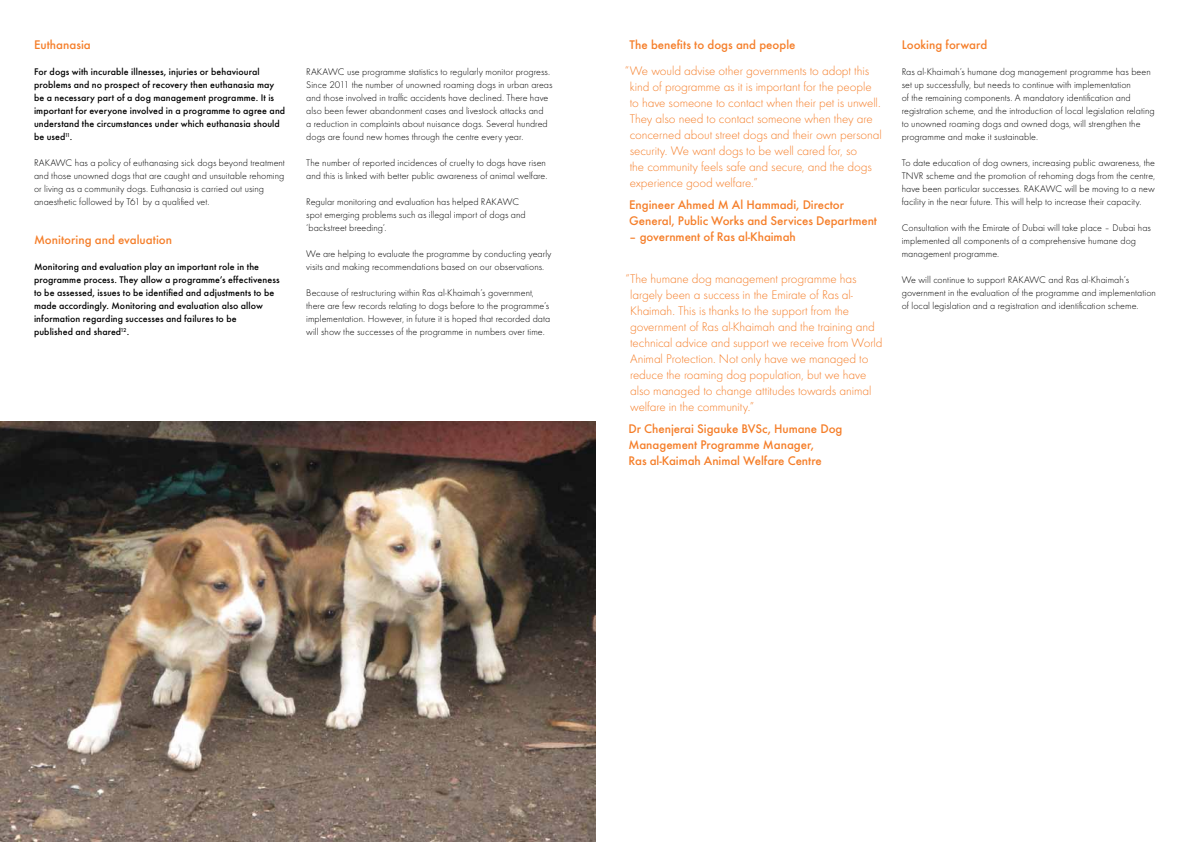
<style>
.page{position:relative;width:1191px;height:842px;background:#fff}
.page>*{position:absolute;margin:0;border:0;box-sizing:border-box;transform-origin:0 0}
.t1{font:300 13px/16px "Futura Round";letter-spacing:-.005em;color:#f57e29}
.t2{font:500 13px/16px "Futura Round";letter-spacing:-.005em;color:#f57e29}
.t3{font:300 10px/13px "Futura Round";letter-spacing:.005em;color:#000}
.t4{font:500 10px/13px "Futura Round";letter-spacing:.01em;color:#000}
</style>
<div class="page">
<img style="left:0;top:421px;width:595px;height:421px">
<h1 class="t2" style="left:34px;top:36px;width:58px">Euthanasia</h1>
<p class="t4" style="left:34px;top:64px;width:253px">For dogs with incurable illnesses, injuries or behavioural problems and no prospect of recovery then euthanasia may be a necessary part of a dog management programme. It is important for everyone involved in a programme to agree and understand the circumstances under which euthanasia should be used<sup>11</sup>.</p>
<p class="t3" style="left:34px;top:156px;width:252px">RAKAWC has a policy of euthanasing sick dogs beyond treatment and those unowned dogs that are caught and unsuitable rehoming or living as a community dogs. Euthanasia is carried out using anaesthetic followed by T61 by a qualified vet.</p>
<h1 class="t2" style="left:34px;top:231px;width:139px">Monitoring and evaluation</h1>
<p class="t4" style="left:34px;top:259px;width:247px">Monitoring and evaluation play an important role in the programme process. They allow a programme’s effectiveness to be assessed, issues to be identified and adjustments to be made accordingly. Monitoring and evaluation also allow information regarding successes and failures to be<br>published and shared<sup>12</sup>.</p>
<p class="t3" style="left:306px;top:65px;width:248px">RAKAWC use programme statistics to regularly monitor progress.<br>Since 2011 the number of unowned roaming dogs in urban areas and those involved in traffic accidents have declined. There have also been fewer abandonment cases and livestock attacks and<br>a reduction in complaints about nuisance dogs. Several hundred dogs are found new homes through the centre every year.</p>
<p class="t3" style="left:306px;top:156px;width:243px">The number of reported incidences of cruelty to dogs have risen and this is linked with better public awareness of animal welfare.</p>
<p class="t3" style="left:306px;top:195px;width:221px">Regular monitoring and evaluation has helped RAKAWC spot emerging problems such as illegal import of dogs and ‘backstreet breeding’.</p>
<p class="t3" style="left:306px;top:247px;width:247px">We are helping to evaluate the programme by conducting yearly visits and making recommendations based on our observations.</p>
<p class="t3" style="left:306px;top:286px;width:245px">Because of restructuring within Ras al-Khaimah’s government, there are few records relating to dogs before to the programme’s implementation. However, in future it is hoped that recorded data will show the successes of the programme in numbers over time.</p>
<h1 class="t2" style="left:629px;top:36px;width:168px">The benefits to dogs and people</h1>
<h1 class="t2" style="left:901px;top:36px;width:87px">Looking forward</h1>
<p class="t3" style="left:901px;top:65px;width:254px">Ras al-Khaimah’s humane dog management programme has been set up successfully, but needs to continue with implementation<br>of the remaining components. A mandatory identification and registration scheme, and the introduction of local legislation relating to unowned roaming dogs and owned dogs, will strengthen the programme and make it sustainable.</p>
<p class="t3" style="left:901px;top:156px;width:255px;text-align:justify">To date education of dog owners, increasing public awareness, the TNVR scheme and the promotion of rehoming dogs from the centre, have been particular successes. RAKAWC will be moving to a new facility in the near future. This will help to increase their capacity.</p>
<p class="t3" style="left:901px;top:221px;width:251px">Consultation with the Emirate of Dubai will take place – Dubai has implemented all components of a comprehensive humane dog management programme.</p>
<p class="t3" style="left:901px;top:273px;width:256px">We will continue to support RAKAWC and Ras al-Khaimah’s government in the evaluation of the programme and implementation of local legislation and a registration and identification scheme.</p>
<p class="t1" style="left:629px;top:63px;width:253px;text-indent:-5px">“We would advise other governments to adopt this kind of programme as it is important for the people to have someone to contact when their pet is unwell.<br>They also need to contact someone when they are concerned about street dogs and their own personal security. We want dogs to be well cared for, so<br>the community feels safe and secure, and the dogs experience good welfare.”</p>
<h1 class="t2" style="left:629px;top:196px;width:249px">Engineer Ahmed M Al Hammadi, Director<br>General, Public Works and Services Department</h1>
<h1 class="t2" style="left:629px;top:228px;width:168px">– government of Ras al-Khaimah</h1>
<p class="t1" style="left:630px;top:270px;width:254px;text-indent:-5px">“The humane dog management programme has largely been a success in the Emirate of Ras al-Khaimah. This is thanks to the support from the government of Ras al-Khaimah and the training and technical advice and support we receive from World Animal Protection. Not only have we managed to reduce the roaming dog population, but we have also managed to change attitudes towards animal welfare in the community.”</p>
<h1 class="t2" style="left:628px;top:419px;width:215px">Dr Chenjerai Sigauke BVSc, Humane Dog<br>Management Programme Manager,<br>Ras al-Kaimah Animal Welfare Centre</h1>
</div>
